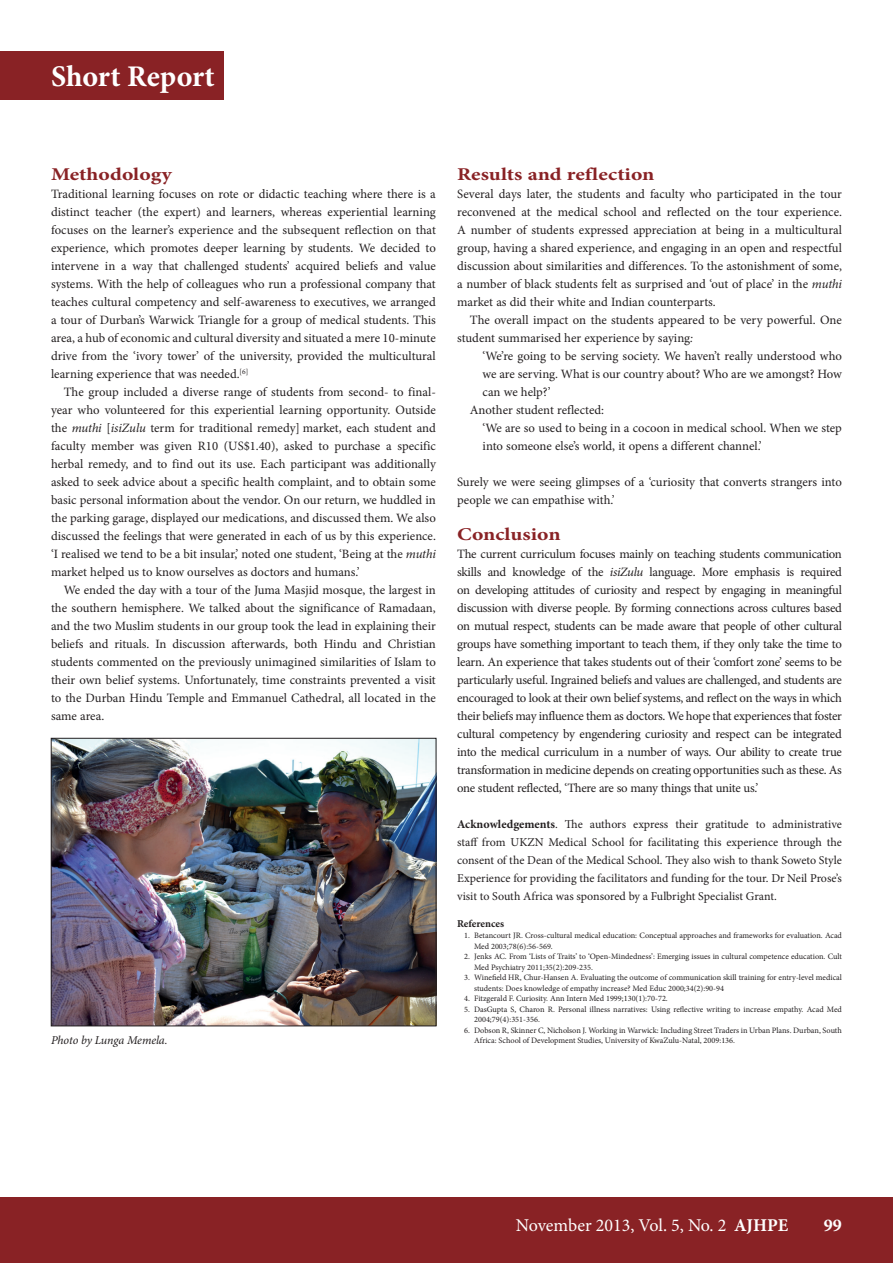
<style>
.page{position:relative;width:893px;height:1263px;background:#fff}
.page>*{position:absolute;margin:0;border:0;box-sizing:border-box;transform-origin:0 0}
.t1{font:700 30px "Minion Pro";color:#fff}
.B_HEAD{font:700 18px "Minion Pro";color:#892225;scale:1.2 1}
.t2{font:18px "Minion Pro";letter-spacing:-.005em;color:#fff}
.t3{font:700 18px "Minion Pro";color:#fff}
.BODY_TEXT_1ST_PARAGR{font:12.75px/18px "Minion Pro";letter-spacing:-.005em;color:#231f20;text-align:justify}
.BODY_TEXT_INDENT{font:12.75px/18px "Minion Pro";color:#231f20;text-align:justify}
.ACKNOWLEGEMENTS{font:12px/18px "Minion Pro";color:#231f20;text-align:justify}
.CAPTIONS{font:italic 12px "Minion Pro";letter-spacing:-.01em;color:#231f20}
.REFERENCE_HEADING{font:700 10.5px "Minion Pro";letter-spacing:-.005em;color:#231f20}
.t4{font:8.25px/10.5px "Minion Pro";color:#231f20}
.s1{font-style:italic}
.s2{font-weight:700}
</style>
<div class="page">
<div style="left:0;top:1197px;width:893px;height:66px;background:#892225"></div>
<div style="left:0;top:51px;width:223px;height:49px;background:#892225"></div>
<img style="left:53px;top:740px;width:381px;height:284px">
<div style="left:51px;top:738px;width:385px;height:288px;border:1px solid #231f20"></div>
<p class="t1" style="left:51px;top:56px;width:165px">Short Report</p>
<h2 class="B_HEAD" style="left:51px;top:162px;width:102px">Methodology</h2>
<p class="BODY_TEXT_1ST_PARAGR" style="left:51px;top:185px;width:386px">Traditional learning focuses on rote or didactic teaching where there is a distinct teacher (the expert) and learners, whereas experiential learning focuses on the learner’s experience and the subsequent reflection on that experience, which promotes deeper learning by students. We decided to intervene in a way that challenged students’ acquired beliefs and value systems. With the help of colleagues who run a professional company that teaches cultural competency and self-awareness to executives, we arranged a tour of Durban’s Warwick Triangle for a group of medical students. This area, a hub of economic and cultural diversity and situated a mere 10-minute drive from the ‘ivory tower’ of the university, provided the multicultural learning experience that was needed.<sup>[6]</sup></p>
<p class="BODY_TEXT_INDENT" style="left:51px;top:383px;width:386px;text-indent:13px">The group included a diverse range of students from second- to final&shy;year who volunteered for this experiential learning opportunity. Outside the <span class="s1">muthi</span> [<span class="s1">isiZulu</span> term for traditional remedy] market, each student and faculty member was given R10 (US$1.40), asked to purchase a specific herbal remedy, and to find out its use. Each participant was additionally asked to seek advice about a specific health complaint, and to obtain some basic personal information about the vendor. On our return, we huddled in the parking garage, displayed our medications, and discussed them. We also discussed the feelings that were generated in each of us by this experience. ‘I realised we tend to be a bit insular,’ noted one student, ‘Being at the <span class="s1">muthi </span>market helped us to know ourselves as doctors and humans.’</p>
<p class="BODY_TEXT_INDENT" style="left:51px;top:581px;width:386px;text-indent:13px">We ended the day with a tour of the Juma Masjid mosque, the largest in the southern hemisphere. We talked about the significance of Ramadaan, and the two Muslim students in our group took the lead in explaining their beliefs and rituals. In discussion afterwards, both Hindu and Christian students commented on the previously unimagined similarities of Islam to their own belief systems. Unfortunately, time constraints prevented a visit to the Durban Hindu Temple and Emmanuel Cathedral, all located in the same area.</p>
<p class="CAPTIONS" style="left:51px;top:1032px;width:118px">Photo by Lunga Memela.</p>
<h2 class="B_HEAD" style="left:457px;top:162px;width:166px">Results and reflection</h2>
<p class="BODY_TEXT_1ST_PARAGR" style="left:457px;top:185px;width:386px">Several days later, the students and faculty who participated in the tour reconvened at the medical school and reflected on the tour experience.<br>A number of students expressed appreciation at being in a multicultural group, having a shared experience, and engaging in an open and respectful discussion about similarities and differences. To the astonishment of some, a number of black students felt as surprised and ‘out of place’ in the <span class="s1">muthi </span>market as did their white and Indian counterparts.</p>
<p class="BODY_TEXT_INDENT" style="left:457px;top:311px;width:386px;text-indent:13px">The overall impact on the students appeared to be very powerful. One student summarised her experience by saying<span class="s1">:</span></p>
<p class="BODY_TEXT_1ST_PARAGR" style="left:483px;top:347px;width:361px">‘We’re going to be serving society. We haven’t really understood who we are serving. What is our country about? Who are we amongst? How can we help?’</p>
<p class="BODY_TEXT_INDENT" style="left:470px;top:401px;width:136px">Another student reflected:</p>
<p class="BODY_TEXT_1ST_PARAGR" style="left:483px;top:419px;width:361px">‘We are so used to being in a cocoon in medical school. When we step into someone else’s world, it opens a different channel.’</p>
<p class="BODY_TEXT_INDENT" style="left:457px;top:473px;width:386px">Surely we were seeing glimpses of a ‘curiosity that converts strangers into people we can empathise with.’</p>
<h2 class="B_HEAD" style="left:457px;top:522px;width:88px">Conclusion</h2>
<p class="BODY_TEXT_1ST_PARAGR" style="left:457px;top:545px;width:386px">The current curriculum focuses mainly on teaching students communication skills and knowledge of the <span class="s1">isiZulu</span> language. More emphasis is required on developing attitudes of curiosity and respect by engaging in meaningful discussion with diverse people. By forming connections across cultures based on mutual respect, students can be made aware that people of other cultural groups have something important to teach them, if they only take the time to learn. An experience that takes students out of their ‘comfort zone’ seems to be particularly useful. Ingrained beliefs and values are challenged, and students are encouraged to look at their own belief systems, and reflect on the ways in which their beliefs may influence them as doctors. We hope that experiences that foster cultural competency by engendering curiosity and respect can be integrated into the medical curriculum in a number of ways. Our ability to create true transformation in medicine depends on creating opportunities such as these. As one student reflected, ‘There are so many things that unite us.’</p>
<p class="ACKNOWLEGEMENTS" style="left:457px;top:815px;width:386px"><span class="s2">Acknowledgements</span>. The authors express their gratitude to administrative staff from UKZN Medical School for facilitating this experience through the consent of the Dean of the Medical School. They also wish to thank Soweto Style Experience for providing the facilitators and funding for the tour. Dr Neil Prose’s visit to South Africa was sponsored by a Fulbright Specialist Grant.</p>
<h5 class="REFERENCE_HEADING" style="left:457px;top:917px;width:48px">References</h5>
<p class="t4" style="left:474px;top:930px;width:369px;text-indent:-10px">1. Betancourt JR. Cross-cultural medical education: Conceptual approaches and frameworks for evaluation. Acad<br>Med 2003;78(6):56-569.</p>
<p class="t4" style="left:474px;top:951px;width:369px;text-indent:-10px">2. Jenks AC. From ‘Lists of Traits’ to ‘Open-Mindedness’: Emerging issues in cultural competence education. Cult<br>Med Psychiatry 2011;35(2):209-235.</p>
<p class="t4" style="left:474px;top:972px;width:369px;text-indent:-10px">3. Winefield HR, Chur-Hansen A. Evaluating the outcome of communication skill training for entry-level medical students: Does knowledge of empathy increase? Med Educ 2000;34(2):90-94</p>
<p class="t4" style="left:464px;top:993px;width:205px">4. Fitzgerald F. Curiosity. Ann Intern Med 1999;130(1):70-72.</p>
<p class="t4" style="left:474px;top:1004px;width:369px;text-indent:-10px">5. DasGupta S, Charon R. Personal illness narratives: Using reflective writing to increase empathy. Acad Med<br>2004;79(4):351-356.</p>
<p class="t4" style="left:474px;top:1025px;width:369px;text-indent:-10px">6. Dobson R, Skinner C, Nicholson J. Working in Warwick: Including Street Traders in Urban Plans. Durban, South<br>Africa: School of Development Studies, University of KwaZulu-Natal, 2009:136.</p>
<p class="t2" style="left:516px;top:1213px;width:274px">November 2013, Vol. 5, No. 2 <span class="s2">AJHPE</span></p>
<p class="t3" style="left:824px;top:1213px;width:20px">99</p>
</div>
